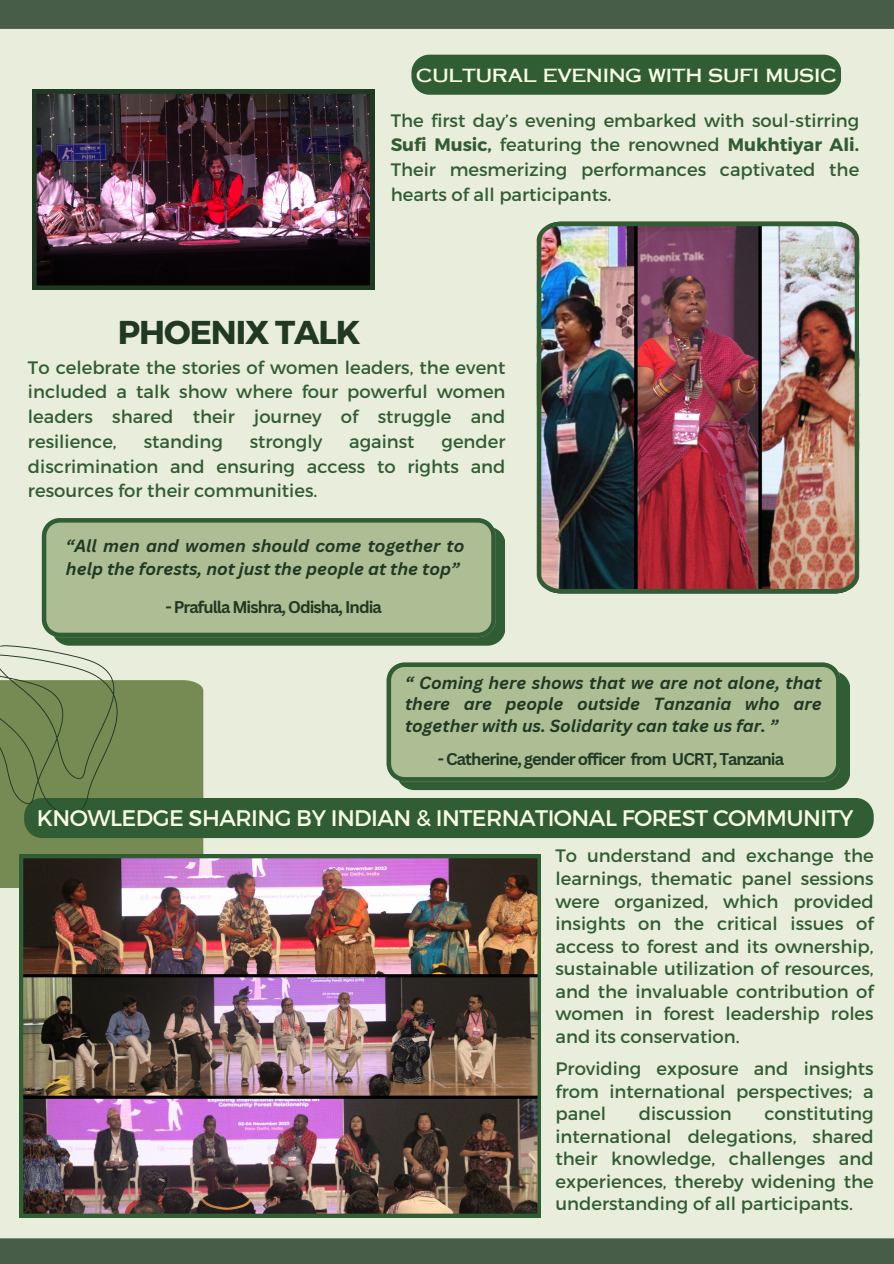
<style>
.page{position:relative;width:894px;height:1264px;background:#fff}
.page>*{position:absolute;margin:0;border:0;box-sizing:border-box;transform-origin:0 0}
.t1{font:700 33px "Montserrat";letter-spacing:-.03em;color:#203922}
.t2{font:22.5px "Montserrat";letter-spacing:-.025em;color:#f9ffe2}
.t3{font:18px/22.5px "Montserrat";color:#315d34;text-align:justify}
.t4{font:18px "Copperplate Gothic LT Pro 31 AB";letter-spacing:-.03em;color:#f9ffe2}
.t5{font:italic 700 17.1px/21.3px "Canva Sans";color:#203922}
.t6{font:700 16.5px "Canva Sans";letter-spacing:-.06em;color:#203922}
.s1{font-weight:700}
</style>
<div class="page">
<div style="left:0;top:0;width:893px;height:1263px;background:#e9eddb"></div>
<div style="left:0;top:0;width:893px;height:29px;background:#485d47"></div>
<div style="left:0;top:1238px;width:893px;height:25px;background:#485d47"></div>
<img style="left:536px;top:222px;width:322px;height:371px">
<div style="left:411px;top:55px;width:430px;height:40px;background:#315d34"></div>
<img style="left:20px;top:888px;width:520px;height:328px">
<img style="left:32px;top:89px;width:342px;height:201px">
<svg style="left:0;top:645px;width:873px;height:243px"></svg>
<svg style="left:396px;top:671px;width:453px;height:119px;background:#39633b"></svg>
<svg style="left:386px;top:662px;width:454px;height:119px;background:#a2b48b"></svg>
<svg style="left:54px;top:528px;width:451px;height:117px;background:#38623a"></svg>
<svg style="left:42px;top:518px;width:453px;height:119px;background:#a2b48b"></svg>
<h4 class="t4" style="left:415px;top:69px;width:423px">CULTURAL EVENING WITH SUFI MUSIC</h4>
<p class="t3" style="left:390px;top:107px;width:470px;line-height:24.8px">The first day’s evening embarked with soul-stirring <span class="s1">Sufi Music,</span> featuring the renowned <span class="s1">Mukhtiyar Ali.<br></span>Their mesmerizing performances captivated the hearts of all participants.</p>
<h1 class="t1" style="left:118px;top:310px;width:244px">PHOENIX TALK</h1>
<p class="t3" style="left:28px;top:354px;width:479px;line-height:24.8px">To celebrate the stories of women leaders, the event included a talk show where four powerful women leaders shared their journey of struggle and resilience,</p>
<p class="t3" style="left:144px;top:429px;width:81px">standing</p>
<p class="t3" style="left:250px;top:429px;width:74px">strongly</p>
<p class="t3" style="left:349px;top:429px;width:67px">against</p>
<p class="t3" style="left:28px;top:428px;width:479px;line-height:24.8px;text-indent:413px">gender discrimination and ensuring access to rights and resources for their communities.</p>
<p class="t5" style="left:66px;top:533px;width:400px;line-height:23.7px">“All men and women should come together to help the forests, not just the people at the top”</p>
<p class="t6" style="left:165px;top:595px;width:218px">- Prafulla Mishra, Odisha, India</p>
<h2 class="t5" style="left:405px;top:671px;width:418px;text-align:justify">“ Coming here shows that we are not alone, that there are people outside Tanzania who are together with us. Solidarity can take us far. ”</h2>
<h4 class="t6" style="left:438px;top:747px;width:347px">- Catherine, gender officer from UCRT, Tanzania</h4>
<h4 class="t2" style="left:37px;top:803px;width:818px">KNOWLEDGE SHARING BY INDIAN &amp; INTERNATIONAL FOREST COMMUNITY</h4>
<h4 class="t3" style="left:555px;top:844px;width:319px">To understand and exchange the learnings, thematic panel sessions were organized, which provided insights on the critical issues of access to forest and its ownership, sustainable utilization of resources, and the invaluable contribution of women in forest leadership roles and its conservation.</h4>
<p class="t3" style="left:555px;top:1056px;width:319px">Providing exposure and insights from international perspectives; a panel</p>
<p class="t3" style="left:555px;top:1101px;width:319px;text-indent:209px">constituting international delegations, shared their knowledge, challenges and experiences, thereby widening the understanding of all participants.</p>
<p class="t3" style="left:638px;top:1101px;width:94px">discussion</p>
</div>
